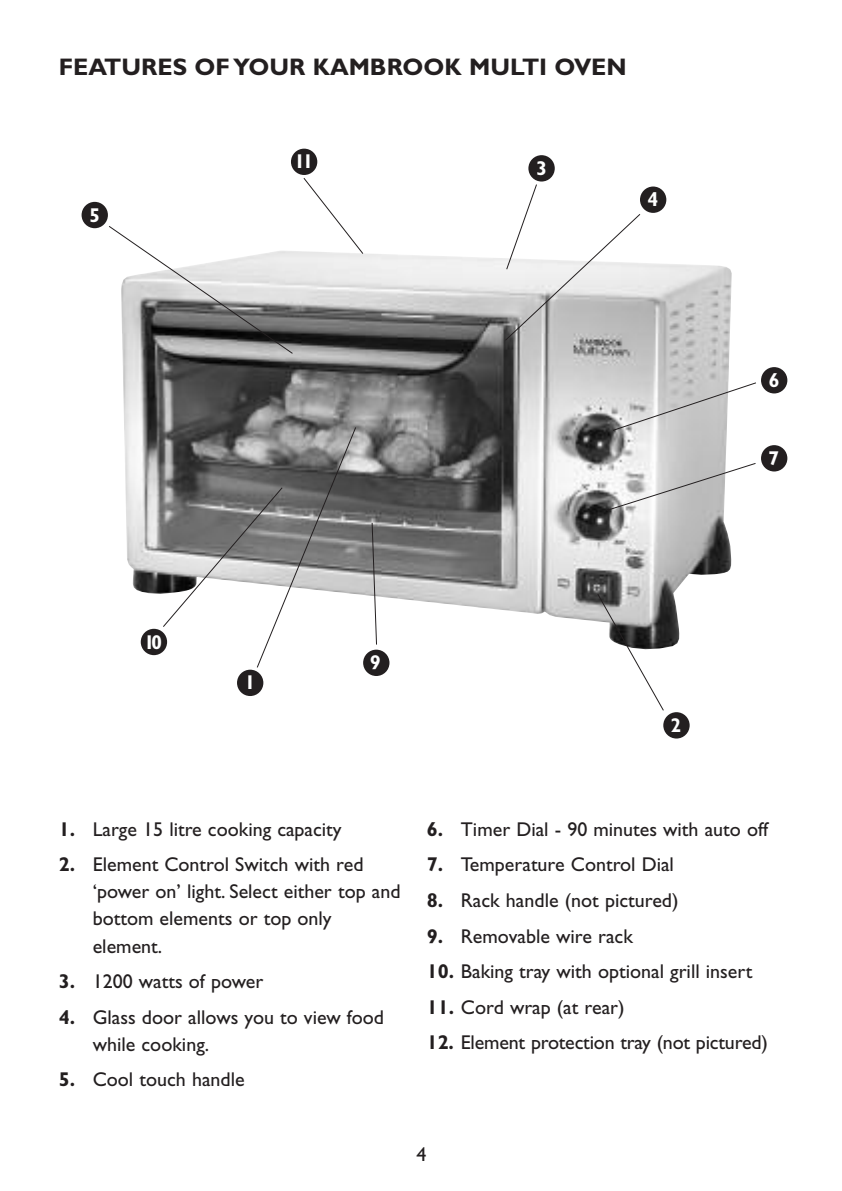
<style>
.page{position:relative;width:842px;height:1191px;background:#fff}
.page>*{position:absolute;margin:0;border:0;box-sizing:border-box;transform-origin:0 0}
.t1{font:700 24px "Gill Sans";color:#231f20}
.t2{font:20px/27px "Gill Sans";color:#231f20}
.t3{font:700 condensed 20px "Gill Sans";color:#fff}
.s1{font-weight:700}
</style>
<div class="page">
<img style="left:122px;top:251px;width:610px;height:398px">
<svg style="left:109px;top:226px;width:185px;height:129px"></svg>
<div style="left:82px;top:202px;width:26px;height:26px;background:#231f20;border-radius:50%"></div>
<svg style="left:302px;top:178px;width:62px;height:77px"></svg>
<div style="left:291px;top:149px;width:26px;height:26px;background:#231f20;border-radius:50%"></div>
<div style="left:528px;top:155px;width:27px;height:26px;background:#231f20;border-radius:50%"></div>
<svg style="left:504px;top:184px;width:137px;height:158px"></svg>
<div style="left:640px;top:186px;width:26px;height:27px;background:#231f20;border-radius:50%"></div>
<svg style="left:612px;top:381px;width:144px;height:50px"></svg>
<div style="left:761px;top:367px;width:26px;height:26px;background:#231f20;border-radius:50%"></div>
<svg style="left:605px;top:462px;width:151px;height:50px"></svg>
<div style="left:761px;top:445px;width:26px;height:26px;background:#231f20;border-radius:50%"></div>
<div style="left:237px;top:669px;width:26px;height:27px;background:#231f20;border-radius:50%"></div>
<svg style="left:596px;top:593px;width:69px;height:118px"></svg>
<div style="left:663px;top:712px;width:27px;height:26px;background:#231f20;border-radius:50%"></div>
<svg style="left:371px;top:522px;width:7px;height:123px"></svg>
<div style="left:363px;top:649px;width:26px;height:27px;background:#231f20;border-radius:50%"></div>
<svg style="left:162px;top:426px;width:195px;height:242px"></svg>
<div style="left:141px;top:629px;width:26px;height:26px;background:#231f20;border-radius:50%"></div>
<p class="t1" style="left:59px;top:58px;width:570px">FEATURES OF YOUR KAMBROOK MULTI OVEN</p>
<p class="t3" style="left:90px;top:207px;width:12px">5</p>
<p class="t3" style="left:294px;top:154px;width:20px">11</p>
<p class="t3" style="left:536px;top:161px;width:12px">3</p>
<p class="t3" style="left:144px;top:634px;width:19px">10</p>
<p class="t3" style="left:245px;top:675px;width:12px">1</p>
<p class="t3" style="left:370px;top:655px;width:12px">9</p>
<p class="t3" style="left:648px;top:192px;width:12px">4</p>
<p class="t3" style="left:769px;top:372px;width:12px">6</p>
<p class="t3" style="left:769px;top:450px;width:12px">7</p>
<p class="t3" style="left:671px;top:717px;width:12px">2</p>
<p class="t2" style="left:59px;top:817px;width:284px"><span class="s1">1.</span> Large 15 litre cooking capacity</p>
<p class="t2" style="left:93px;top:853px;width:309px;text-indent:-34px"><span class="s1">2.</span> Element Control Switch with red ‘power on’ light. Select either top and bottom elements or top only element.</p>
<p class="t2" style="left:59px;top:969px;width:206px"><span class="s1">3.</span> 1200 watts of power</p>
<p class="t2" style="left:93px;top:1005px;width:293px;text-indent:-34px"><span class="s1">4.</span> Glass door allows you to view food while cooking.</p>
<p class="t2" style="left:59px;top:1067px;width:188px"><span class="s1">5.</span> Cool touch handle</p>
<p class="t2" style="left:427px;top:817px;width:343px"><span class="s1">6.</span> Timer Dial - 90 minutes with auto off</p>
<p class="t2" style="left:427px;top:853px;width:249px"><span class="s1">7.</span> Temperature Control Dial</p>
<p class="t2" style="left:427px;top:888px;width:253px"><span class="s1">8.</span> Rack handle (not pictured)</p>
<p class="t2" style="left:427px;top:924px;width:208px"><span class="s1">9.</span> Removable wire rack</p>
<p class="t2" style="left:427px;top:959px;width:327px"><span class="s1">10.</span> Baking tray with optional grill insert</p>
<p class="t2" style="left:427px;top:995px;width:199px"><span class="s1">11.</span> Cord wrap (at rear)</p>
<p class="t2" style="left:427px;top:1030px;width:343px"><span class="s1">12.</span> Element protection tray (not pictured)</p>
<p class="t2" style="left:416px;top:1142px;width:11px">4</p>
</div>
